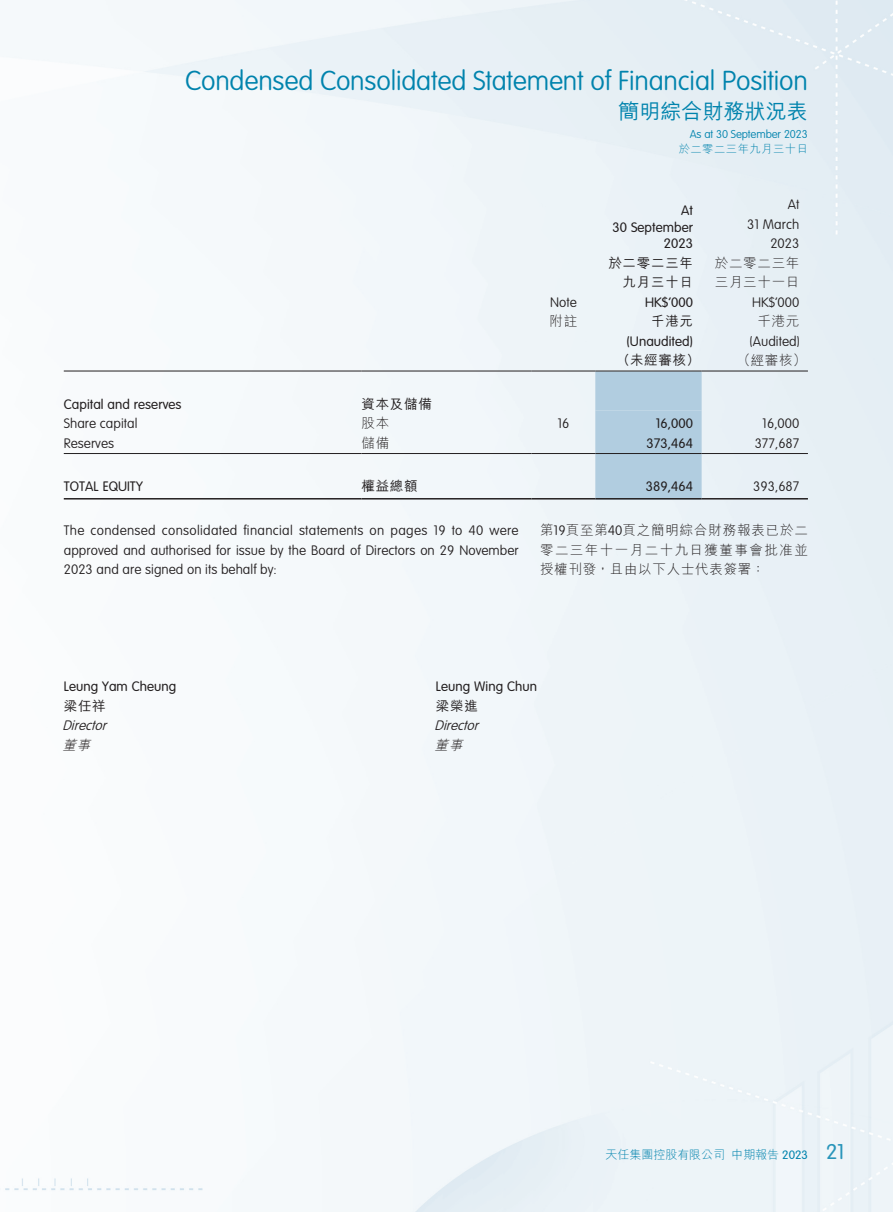
<style>
.page{position:relative;width:893px;height:1212px;background:#fff}
.page>*{position:absolute;margin:0;border:0;box-sizing:border-box;transform-origin:0 0}
.t1{font:100 27px "VAG Rounded Std";letter-spacing:-.005em;color:#0083ad}
.t2{font:500 21px "M Hei HK";letter-spacing:.005em;color:#0083ad}
.t3{font:100 13.5px/19.5px "VAG Rounded Std";letter-spacing:.005em;color:#231f20;text-align:right}
.t4{font:300 13.5px/16.5px "VAG Rounded Std";letter-spacing:.005em;color:#231f20;text-align:right}
.t5{font:300 13.5px/19.5px "M Hei HK";letter-spacing:.055em;color:#231f20;text-align:justify}
.t6{font:500 13.5px/19.5px "M Hei HK";letter-spacing:.055em;color:#231f20;text-align:right}
.t7{font:italic 100 13.5px "VAG Rounded Std";color:#231f20}
.t8{font:italic 300 13.5px "M Hei HK";color:#231f20}
.t9{font:300 12px "M Hei HK";letter-spacing:-.005em;color:#0083ad}
.t10{font:100 11.25px "VAG Rounded Std";letter-spacing:-.005em;color:#0083ad}
.t11{font:300 11.25px "M Hei HK";letter-spacing:.05em;color:#0083ad}
.s1{font-family:"VAG Rounded Std";font-weight:100}
.s2{font-family:"VAG Rounded Std"}
.s3{font-family:"VAG Rounded Std";font-size:21px;color:#2995ba}
</style>
<div class="page">
<div style="left:595px;top:372px;width:107px;height:126px;background:#b1cde0"></div>
<hr style="left:64px;top:371px;width:297px;height:1px;background:#231f20">
<hr style="left:361px;top:371px;width:170px;height:1px;background:#231f20">
<hr style="left:531px;top:371px;width:64px;height:1px;background:#231f20">
<hr style="left:595px;top:371px;width:107px;height:1px;background:#231f20">
<hr style="left:702px;top:371px;width:106px;height:1px;background:#231f20">
<hr style="left:64px;top:453px;width:297px;height:1px;background:#231f20">
<hr style="left:361px;top:453px;width:170px;height:1px;background:#231f20">
<hr style="left:531px;top:453px;width:64px;height:1px;background:#231f20">
<hr style="left:595px;top:453px;width:107px;height:1px;background:#231f20">
<hr style="left:702px;top:453px;width:106px;height:1px;background:#231f20">
<hr style="left:64px;top:498px;width:297px;height:1px;background:#231f20">
<hr style="left:361px;top:498px;width:170px;height:1px;background:#231f20">
<hr style="left:531px;top:498px;width:64px;height:1px;background:#231f20">
<hr style="left:595px;top:498px;width:107px;height:1px;background:#231f20">
<hr style="left:702px;top:498px;width:106px;height:1px;background:#231f20">
<h1 class="t1" style="left:185px;top:66px;width:624px">Condensed Consolidated Statement of Financial Position</h1>
<h2 class="t2" style="left:618px;top:96px;width:191px">簡明綜合財務狀況表</h2>
<p class="t10" style="left:690px;top:127px;width:120px">As at 30 September 2023</p>
<p class="t11" style="left:679px;top:143px;width:131px">於二零二三年九月三十日</p>
<p class="t4" style="left:613px;top:203px;width:82px">At<br>30 September<br>2023</p>
<p class="t3" style="left:747px;top:195px;width:54px">At<br>31 March<br>2023</p>
<p class="t6" style="left:608px;top:252px;width:86px">於二零二三年九月三十日</p>
<p class="t5" style="left:715px;top:253px;width:86px">於二零二三年三月三十一日</p>
<p class="t3" style="left:550px;top:293px;width:28px">Note</p>
<p class="t4" style="left:645px;top:294px;width:50px">HK$’000</p>
<p class="t3" style="left:752px;top:293px;width:49px">HK$’000</p>
<p class="t5" style="left:550px;top:311px;width:29px">附註</p>
<p class="t6" style="left:651px;top:310px;width:43px">千港元</p>
<p class="t5" style="left:757px;top:311px;width:43px">千港元</p>
<p class="t4" style="left:627px;top:333px;width:68px">(Unaudited)</p>
<p class="t3" style="left:750px;top:332px;width:51px">(Audited)</p>
<p class="t6" style="left:616px;top:349px;width:85px">（未經審核）</p>
<p class="t5" style="left:737px;top:350px;width:71px">（經審核）</p>
<p class="t4" style="left:64px;top:396px;width:119px">Capital and reserves</p>
<p class="t6" style="left:361px;top:393px;width:72px">資本及儲備</p>
<p class="t3" style="left:64px;top:414px;width:75px">Share capital</p>
<p class="t5" style="left:361px;top:413px;width:29px">股本</p>
<p class="t3" style="left:557px;top:414px;width:14px">16</p>
<p class="t4" style="left:656px;top:416px;width:39px">16,000</p>
<p class="t3" style="left:762px;top:414px;width:39px">16,000</p>
<p class="t3" style="left:64px;top:434px;width:52px">Reserves</p>
<p class="t5" style="left:361px;top:433px;width:29px">儲備</p>
<p class="t4" style="left:646px;top:435px;width:48px">373,464</p>
<p class="t3" style="left:755px;top:434px;width:46px">377,687</p>
<p class="t4" style="left:64px;top:479px;width:80px">TOTAL EQUITY</p>
<p class="t6" style="left:361px;top:475px;width:58px">權益總額</p>
<p class="t4" style="left:646px;top:479px;width:49px">389,464</p>
<p class="t3" style="left:753px;top:477px;width:48px">393,687</p>
<p class="t3" style="left:64px;top:521px;width:456px;text-align:justify">The condensed consolidated financial statements on pages 19 to 40 were approved and authorised for issue by the Board of Directors on 29 November 2023 and are signed on its behalf by:</p>
<p class="t5" style="left:540px;top:520px;width:269px">第<span class="s1">19</span>頁至第<span class="s1">40</span>頁之簡明綜合財務報表已於二零二三年十一月二十九日獲董事會批准並授權刊發，且由以下人士代表簽署：</p>
<p class="t4" style="left:64px;top:679px;width:114px">Leung Yam Cheung</p>
<p class="t4" style="left:436px;top:679px;width:103px">Leung Wing Chun</p>
<p class="t6" style="left:64px;top:695px;width:43px">梁任祥</p>
<p class="t6" style="left:436px;top:695px;width:43px">梁榮進</p>
<p class="t7" style="left:62px;top:718px;width:49px">Director</p>
<p class="t7" style="left:434px;top:718px;width:49px">Director</p>
<p class="t8" style="left:62px;top:738px;width:33px">董事</p>
<p class="t8" style="left:434px;top:738px;width:33px">董事</p>
<p class="t9" style="left:606px;top:1148px;width:240px">天任集團控股有限公司 中期報告 <span class="s2">2023</span> <span class="s3">21</span></p>
</div>
